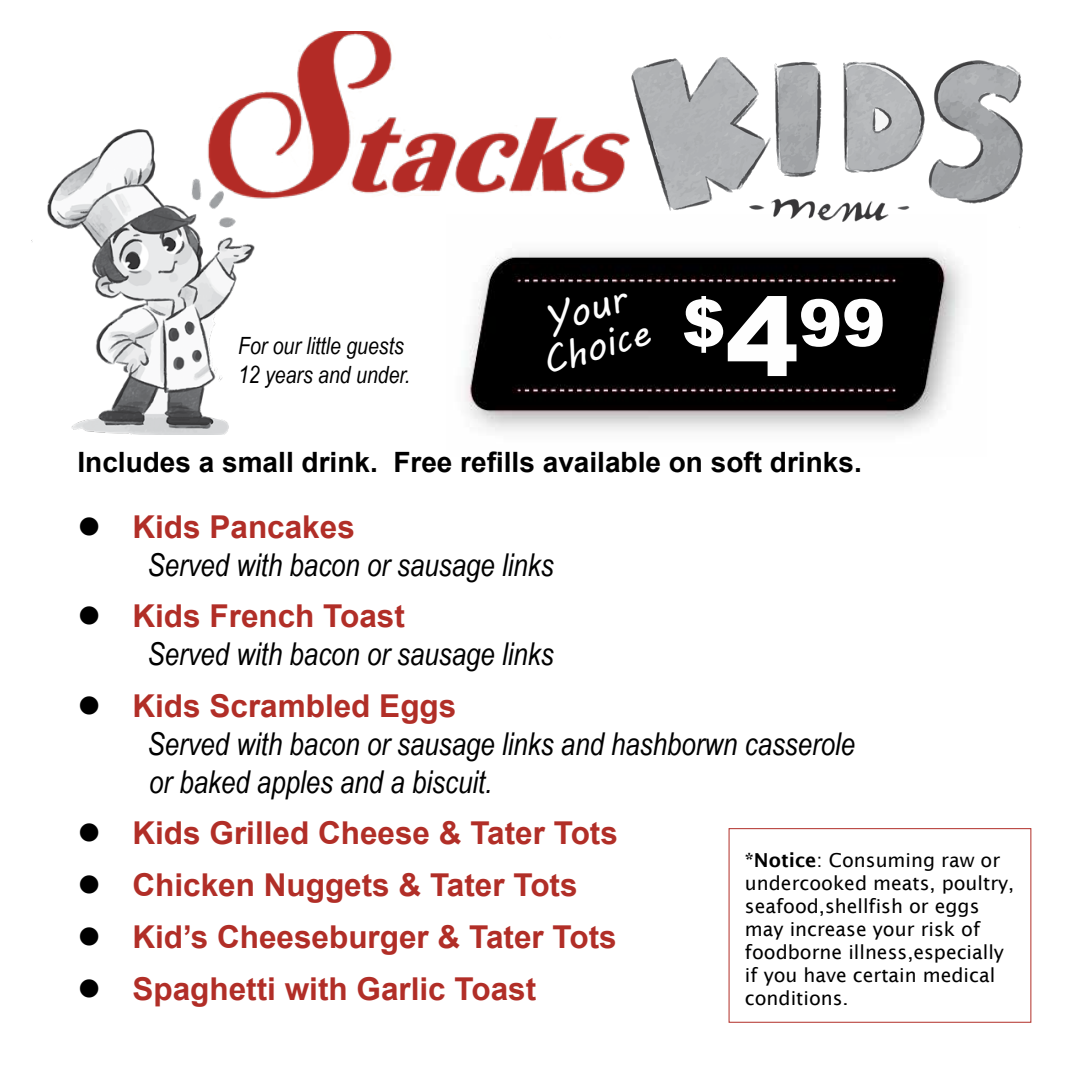
<style>
.page{position:relative;width:1071px;height:1071px;background:#fff}
.page>*{position:absolute;margin:0;border:0;box-sizing:border-box;transform-origin:0 0}
.t1{font:900 64.92px "Arial";color:#fefefe}
.t2{font:38.68px "MV Boli";color:#fefefe}
.t3{font:700 31.5px "Arial";color:#b12e27}
.t4{font:italic 31.5px/37.8px "Arial Narrow";color:#000}
.t5{font:700 28px "Arial";color:#000}
.t6{font:italic 23.8px/28.5px "Arial Narrow";color:#000}
.t7{font:19.25px/23.1px "Lucida Sans";color:#000}
.s1{font-size:109.9px}
.s2{color:#000}
.s3{font-weight:600}
</style>
<div class="page">
<img style="left:465px;top:251px;width:498px;height:180px">
<div style="left:729px;top:828px;width:302px;height:194px;border:1px solid #b12e27"></div>
<img style="left:216px;top:32px;width:401px;height:167px">
<img style="left:32px;top:120px;width:229px;height:314px">
<img style="left:617px;top:57px;width:405px;height:165px">
<p class="t6" style="left:238px;top:331px;width:174px">For our little guests<br>12 years and under.</p>
<p class="t2" style="left:536px;top:297px;width:86px;rotate:-17deg">Your</p>
<h1 class="t1" style="left:682px;top:276px;width:205px">$<span class="s1">4</span>99</h1>
<p class="t2" style="left:535px;top:337px;width:112px;rotate:-17deg">Choice</p>
<p class="t5" style="left:77px;top:442px;width:786px">Includes a small drink. Free refills available on soft drinks.</p>
<p class="t3" style="left:77px;top:504px;width:279px"><span class="s2">●</span> Kids Pancakes</p>
<p class="t4" style="left:147px;top:545px;width:408px">Served with bacon or sausage links</p>
<p class="t3" style="left:77px;top:594px;width:329px"><span class="s2">●</span> Kids French Toast</p>
<p class="t4" style="left:147px;top:635px;width:408px">Served with bacon or sausage links</p>
<p class="t3" style="left:77px;top:684px;width:380px"><span class="s2">●</span> Kids Scrambled Eggs</p>
<p class="t4" style="left:147px;top:724px;width:709px">Served with bacon or sausage links and hashborwn casserole or baked apples and a biscuit.</p>
<p class="t3" style="left:77px;top:811px;width:542px"><span class="s2">●</span> Kids Grilled Cheese &amp; Tater Tots</p>
<p class="t3" style="left:77px;top:863px;width:502px"><span class="s2">●</span> Chicken Nuggets &amp; Tater Tots</p>
<p class="t3" style="left:77px;top:915px;width:541px"><span class="s2">●</span> Kid’s Cheeseburger &amp; Tater Tots</p>
<p class="t3" style="left:77px;top:966px;width:460px"><span class="s2">●</span> Spaghetti with Garlic Toast</p>
<p class="t7" style="left:745px;top:848px;width:271px"><span class="s3">*Notice</span>: Consuming raw or undercooked meats, poultry, seafood,shellfish or eggs may increase your risk of foodborne illness,especially if you have certain medical conditions.</p>
</div>
